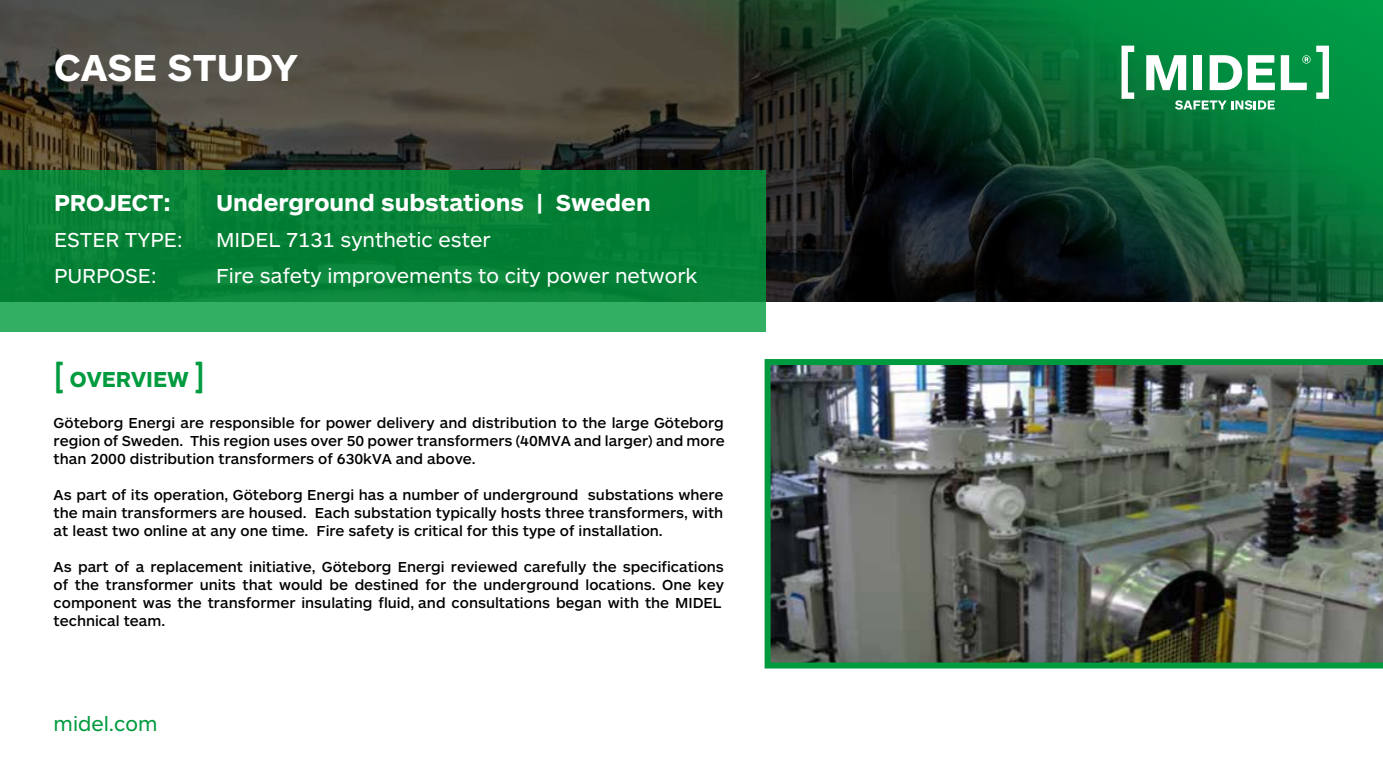
<style>
.page{position:relative;width:1383px;height:778px;background:#fff}
.page>*{position:absolute;margin:0;border:0;box-sizing:border-box;transform-origin:0 0}
.t1{font:700 39px "ARS Maquette Pro";color:#fff}
.t2{font:700 24px "ARS Maquette Pro";color:#fff}
.t3{font:700 22.5px "ARS Maquette Pro";color:#009b3e}
.t4{font:21px "ARS Maquette Pro";color:#fff}
.t5{font:21px "ARS Maquette Pro";color:#009b3e}
.t6{font:500 15px/18px "ARS Maquette Pro";color:#000;text-align:justify}
.s1{font-family:"Bahnschrift";font-weight:400;font-size:33px}
</style>
<div class="page">
<img style="left:0;top:0;width:1382px;height:302px">
<img style="left:764px;top:359px;width:618px;height:309px">
<svg style="left:1146px;top:55px;width:40px;height:35px"></svg>
<div style="left:1193px;top:55px;width:9px;height:35px;background:#fefefe"></div>
<svg style="left:1209px;top:55px;width:65px;height:35px"></svg>
<svg style="left:1280px;top:55px;width:30px;height:35px"></svg>
<svg style="left:1174px;top:100px;width:100px;height:9px"></svg>
<svg style="left:1121px;top:46px;width:13px;height:53px"></svg>
<svg style="left:1316px;top:46px;width:12px;height:53px"></svg>
<svg style="left:0;top:170px;width:765px;height:162px;background:#0e8a3e"></svg>
<h1 class="t1" style="left:54px;top:42px;width:245px">CASE STUDY</h1>
<h2 class="t2" style="left:54px;top:187px;width:118px">PROJECT:</h2>
<h2 class="t2" style="left:216px;top:187px;width:436px">Underground substations | Sweden</h2>
<h3 class="t4" style="left:54px;top:226px;width:130px">ESTER TYPE:</h3>
<h3 class="t4" style="left:216px;top:226px;width:276px">MIDEL 7131 synthetic ester</h3>
<h3 class="t4" style="left:54px;top:262px;width:104px">PURPOSE:</h3>
<h3 class="t4" style="left:216px;top:262px;width:483px">Fire safety improvements to city power network</h3>
<h3 class="t3" style="left:54px;top:364px;width:153px"><span class="s1">[</span> OVERVIEW <span class="s1">]</span></h3>
<p class="t6" style="left:54px;top:413px;width:672px">Göteborg Energi are responsible for power delivery and distribution to the large Göteborg region of Sweden. This region uses over 50 power transformers (40MVA and larger) and more than 2000 distribution transformers of 630kVA and above.</p>
<p class="t6" style="left:54px;top:485px;width:671px">As part of its operation, Göteborg Energi has a number of underground substations where the main transformers are housed. Each substation typically hosts three transformers, with at least two online at any one time. Fire safety is critical for this type of installation.</p>
<p class="t6" style="left:54px;top:557px;width:672px;text-align:left">As part of a replacement initiative, Göteborg Energi reviewed carefully the specifications of the transformer units that would be destined for the underground locations. One key component was the transformer insulating fluid, and consultations began with the MIDEL technical team.</p>
<h3 class="t5" style="left:54px;top:710px;width:105px">midel.com</h3>
</div>
